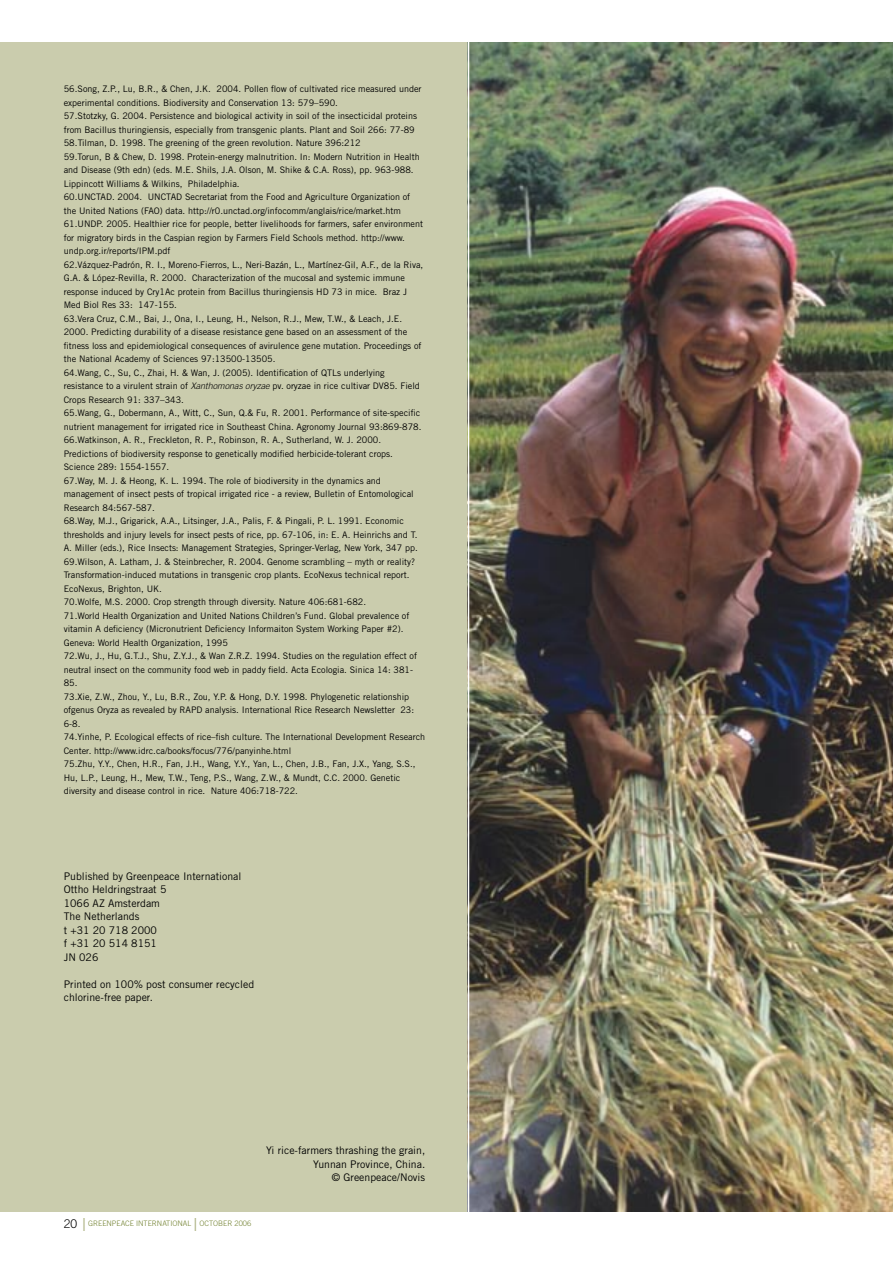
<style>
.page{position:relative;width:893px;height:1263px;background:#fff}
.page>*{position:absolute;margin:0;border:0;box-sizing:border-box;transform-origin:0 0}
.t1{font:300 18px "Trade Gothic";color:#adb283}
.t2{font:300 12px "Trade Gothic";color:#000}
.t3{font:10.5px/13.5px "Trade Gothic";color:#000}
.t4{font:9px/13.5px "Trade Gothic";color:#000}
.t5{font:300 7.5px "Trade Gothic";color:#71802e}
.s1{font-weight:300;font-style:italic}
.s2{font-size:18px;color:#adb283}
</style>
<div class="page">
<div style="left:0;top:43px;width:893px;height:1169px;background:#caccad"></div>
<img style="left:468px;top:42px;width:425px;height:1170px">
<p class="t4" style="left:64px;top:82px;width:363px">56.Song, Z.P., Lu, B.R., &amp; Chen, J.K. 2004. Pollen flow of cultivated rice measured under experimental conditions. Biodiversity and Conservation 13: 579–590.<br>57.Stotzky, G. 2004. Persistence and biological activity in soil of the insecticidal proteins from Bacillus thuringiensis, especially from transgenic plants. Plant and Soil 266: 77-89<br>58.Tilman, D. 1998. The greening of the green revolution. Nature 396:212<br>59.Torun, B &amp; Chew, D. 1998. Protein-energy malnutrition. In: Modern Nutrition in Health and Disease (9th edn) (eds. M.E. Shils, J.A. Olson, M. Shike &amp; C.A. Ross), pp. 963-988.<br>Lippincott Williams &amp; Wilkins, Philadelphia.<br>60.UNCTAD. 2004. UNCTAD Secretariat from the Food and Agriculture Organization of<br>the United Nations (FAO) data. http://r0.unctad.org/infocomm/anglais/rice/market.htm 61.UNDP. 2005. Healthier rice for people, better livelihoods for farmers, safer environment for migratory birds in the Caspian region by Farmers Field Schools method. http://www. undp.org.ir/reports/IPM.pdf<br>62.Vázquez-Padrón, R. I., Moreno-Fierros, L., Neri-Bazán, L., Martínez-Gil, A.F., de la Riva, G.A. &amp; López-Revilla, R. 2000. Characterization of the mucosal and systemic immune response induced by Cry1Ac protein from Bacillus thuringiensis HD 73 in mice. Braz J Med Biol Res 33: 147-155.<br>63.Vera Cruz, C.M., Bai, J., Ona, I., Leung, H., Nelson, R.J., Mew, T.W., &amp; Leach, J.E.<br>2000. Predicting durability of a disease resistance gene based on an assessment of the fitness loss and epidemiological consequences of avirulence gene mutation. Proceedings of the National Academy of Sciences 97:13500-13505.<br>64.Wang, C., Su, C., Zhai, H. &amp; Wan, J. (2005). Identification of QTLs underlying resistance to a virulent strain of <span class="s1">Xanthomonas oryzae</span> pv. oryzae in rice cultivar DV85. Field Crops Research 91: 337–343.<br>65.Wang, G., Dobermann, A., Witt, C., Sun, Q.&amp; Fu, R. 2001. Performance of site-specific nutrient management for irrigated rice in Southeast China. Agronomy Journal 93:869-878.<br>66.Watkinson, A. R., Freckleton, R. P., Robinson, R. A., Sutherland, W. J. 2000.<br>Predictions of biodiversity response to genetically modified herbicide-tolerant crops.<br>Science 289: 1554-1557.<br>67.Way, M. J. &amp; Heong, K. L. 1994. The role of biodiversity in the dynamics and management of insect pests of tropical irrigated rice - a review, Bulletin of Entomological Research 84:567-587.<br>68.Way, M.J., Grigarick, A.A., Litsinger, J.A., Palis, F. &amp; Pingali, P. L. 1991. Economic thresholds and injury levels for insect pests of rice, pp. 67-106, in: E. A. Heinrichs and T.<br>A. Miller (eds.), Rice Insects: Management Strategies, Springer-Verlag, New York, 347 pp.<br>69.Wilson, A. Latham, J. &amp; Steinbrecher, R. 2004. Genome scrambling – myth or reality?<br>Transformation-induced mutations in transgenic crop plants. EcoNexus technical report.<br>EcoNexus, Brighton, UK.<br>70.Wolfe, M.S. 2000. Crop strength through diversity. Nature 406:681-682.<br>71.World Health Organization and United Nations Children’s Fund. Global prevalence of vitamin A deficiency (Micronutrient Deficiency Informaiton System Working Paper #2).<br>Geneva: World Health Organization, 1995<br>72.Wu, J., Hu, G.T.J., Shu, Z.Y.J., &amp; Wan Z.R.Z. 1994. Studies on the regulation effect of neutral insect on the community food web in paddy field. Acta Ecologia. Sinica 14: 381- 85.<br>73.Xie, Z.W., Zhou, Y., Lu, B.R., Zou, Y.P. &amp; Hong, D.Y. 1998. Phylogenetic relationship ofgenus Oryza as revealed by RAPD analysis. International Rice Research Newsletter 23:<br>6-8.<br>74.Yinhe, P. Ecological effects of rice–fish culture. The International Development Research Center. http://www.idrc.ca/books/focus/776/panyinhe.html<br>75.Zhu, Y.Y., Chen, H.R., Fan, J.H., Wang, Y.Y., Yan, L., Chen, J.B., Fan, J.X., Yang, S.S., Hu, L.P., Leung, H., Mew, T.W., Teng, P.S., Wang, Z.W., &amp; Mundt, C.C. 2000. Genetic diversity and disease control in rice. Nature 406:718-722.</p>
<p class="t3" style="left:64px;top:869px;width:179px">Published by Greenpeace International<br>Ottho Heldringstraat 5<br>1066 AZ Amsterdam<br>The Netherlands<br>t +31 20 718 2000<br>f +31 20 514 8151<br>JN 026</p>
<p class="t3" style="left:64px;top:977px;width:192px">Printed on 100% post consumer recycled chlorine-free paper.</p>
<h2 class="t2" style="left:64px;top:1216px;width:24px">20 <span class="s2">l</span></h2>
<p class="t5" style="left:88px;top:1219px;width:105px">GREENPEACE INTERNATIONAL</p>
<h1 class="t1" style="left:193px;top:1213px;width:5px">l</h1>
<p class="t5" style="left:199px;top:1219px;width:53px">OCTOBER 2006</p>
<p class="t3" style="left:266px;top:1143px;width:161px;text-align:right">Yi rice-farmers thrashing the grain,<br>Yunnan Province, China.<br>© Greenpeace/Novis</p>
</div>
